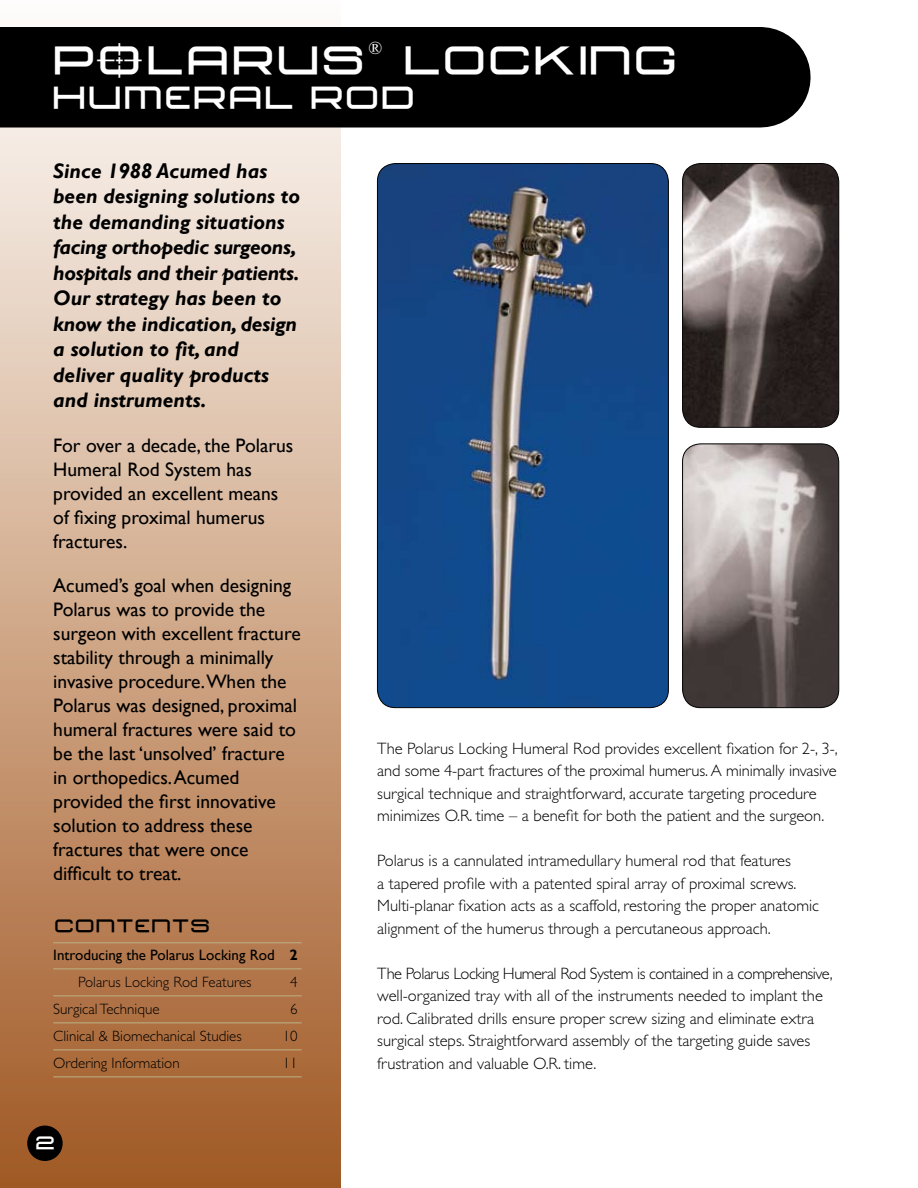
<style>
.page{position:relative;width:918px;height:1188px;background:#fff}
.page>*{position:absolute;margin:0;border:0;box-sizing:border-box;transform-origin:0 0}
.t1{font:36px "font 524555 6";color:#fff}
.t2{font:28.5px "font 524555 6";letter-spacing:-.005em;color:#fff}
.t3{font:italic 700 21px/25.5px "Gill Sans";color:#000}
.t4{font:19.5px/24px "Gill Sans";color:#000}
.t5{font:300 16.5px/22.5px "Gill Sans";color:#000}
.t6{font:16.5px "font 524555 6";color:#000}
.t7{font:16.5px "font 524555 6";color:#fff}
.t8{font:300 15px "Gill Sans";color:#000}
.t9{font:15px/27px "Gill Sans";color:#000}
.s1{font-weight:700}
.s2{font-weight:300}
</style>
<div class="page">
<div style="left:0;top:0;width:341px;height:1188px;background:linear-gradient(to bottom,#fffffe,#a15924)"></div>
<div style="left:0;top:27px;width:760px;height:101px;background:#000"></div>
<img style="left:377px;top:164px;width:291px;height:544px">
<img style="left:683px;top:164px;width:156px;height:263px">
<div style="left:682px;top:163px;width:157px;height:265px;border:1px solid #000;border-radius:18px"></div>
<img style="left:683px;top:444px;width:156px;height:264px">
<div style="left:682px;top:444px;width:157px;height:264px;border:1px solid #000;border-radius:18px"></div>
<hr style="left:53px;top:969px;width:249px;height:1px;background:#bab285">
<hr style="left:53px;top:943px;width:249px;height:1px;background:#bab285">
<hr style="left:53px;top:996px;width:249px;height:1px;background:#bab285">
<hr style="left:53px;top:1023px;width:249px;height:1px;background:#bab285">
<hr style="left:53px;top:1050px;width:249px;height:1px;background:#bab285">
<hr style="left:53px;top:1077px;width:249px;height:1px;background:#bab285">
<div style="left:27px;top:1126px;width:36px;height:35px;background:#000;border-radius:50%"></div>
<h1 class="t1" style="left:50px;top:42px;width:628px">PoLARUSr LOCKING</h1>
<h2 class="t2" style="left:50px;top:83px;width:366px">HUMERAL ROD</h2>
<p class="t3" style="left:53px;top:158px;width:249px">Since 1988 Acumed has been designing solutions to the demanding situations facing orthopedic surgeons, hospitals and their patients.<br>Our strategy has been to know the indication, design a solution to fit, and deliver quality products and instruments.</p>
<p class="t4" style="left:53px;top:433px;width:242px">For over a decade, the Polarus<br>Humeral Rod System has provided an excellent means of fixing proximal humerus fractures.</p>
<p class="t4" style="left:53px;top:573px;width:249px">Acumed’s goal when designing<br>Polarus was to provide the surgeon with excellent fracture stability through a minimally invasive procedure.When the<br>Polarus was designed, proximal humeral fractures were said to be the last ‘unsolved’ fracture in orthopedics. Acumed provided the first innovative solution to address these fractures that were once difficult to treat.</p>
<p class="t6" style="left:53px;top:918px;width:158px">CONTENTS</p>
<p class="t9" style="left:78px;top:942px;width:221px;text-indent:-25px">Introducing the Polarus Locking Rod <span class="s1">2<br></span><span class="s2">Polarus Locking Rod Features</span></p>
<p class="t8" style="left:290px;top:974px;width:9px">4</p>
<p class="t8" style="left:53px;top:1001px;width:108px">Surgical Technique</p>
<p class="t8" style="left:290px;top:1001px;width:9px">6</p>
<p class="t8" style="left:53px;top:1028px;width:190px">Clinical &amp; Biomechanical Studies</p>
<p class="t8" style="left:283px;top:1028px;width:16px">10</p>
<p class="t8" style="left:53px;top:1055px;width:128px">Ordering Information</p>
<p class="t8" style="left:283px;top:1055px;width:16px">11</p>
<p class="t7" style="left:34px;top:1134px;width:22px">2</p>
<p class="t5" style="left:377px;top:737px;width:462px">The Polarus Locking Humeral Rod provides excellent fixation for 2-, 3-, and some 4-part fractures of the proximal humerus. A minimally invasive surgical technique and straightforward, accurate targeting procedure minimizes O.R. time – a benefit for both the patient and the surgeon.</p>
<p class="t5" style="left:377px;top:850px;width:443px">Polarus is a cannulated intramedullary humeral rod that features<br>a tapered profile with a patented spiral array of proximal screws.<br>Multi-planar fixation acts as a scaffold, restoring the proper anatomic alignment of the humerus through a percutaneous approach.</p>
<p class="t5" style="left:377px;top:962px;width:457px">The Polarus Locking Humeral Rod System is contained in a comprehensive, well-organized tray with all of the instruments needed to implant the rod. Calibrated drills ensure proper screw sizing and eliminate extra surgical steps. Straightforward assembly of the targeting guide saves frustration and valuable O.R. time.</p>
</div>
